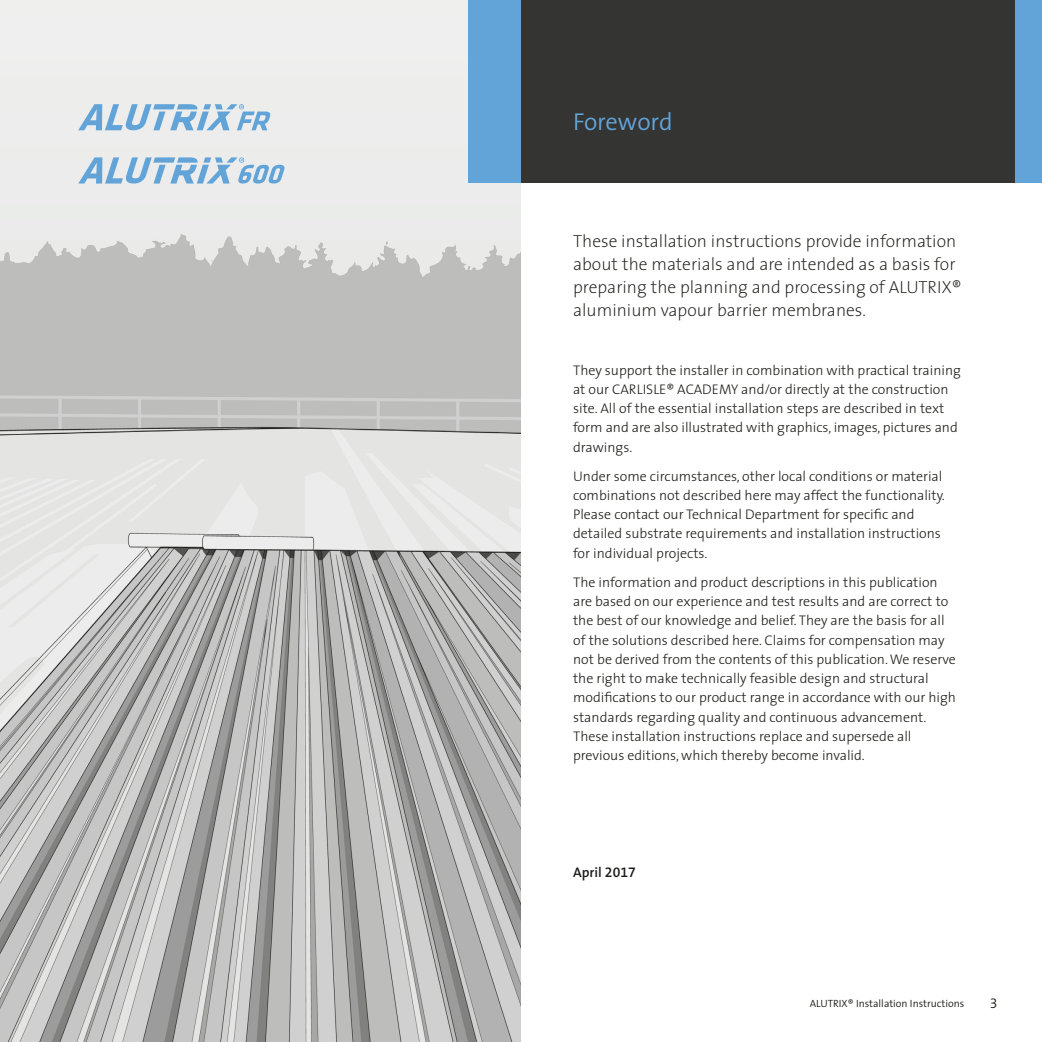
<style>
.page{position:relative;width:1042px;height:1042px;background:#fff}
.page>*{position:absolute;margin:0;border:0;box-sizing:border-box;transform-origin:0 0}
.t1{font:300 24.5px "The Sans";color:#62a4d8}
.t2{font:200 17.5px/22.8px "The Sans";color:#1d1d1b}
.t3{font:300 14px/19.2px "The Sans";color:#1d1d1b}
.t4{font:600 14px "The Sans";color:#1d1d1b}
.t5{font:14px "The Sans Semi Light Expert";color:#1d1d1b}
.t6{font:300 10.5px "The Sans";color:#1d1d1b}
.s1{font-family:"The Sans Semi Bold Expert";font-weight:400}
</style>
<div class="page">
<div style="left:0;top:0;width:521px;height:1042px;background:#edeeec"></div>
<img style="left:0;top:234px;width:521px;height:808px">
<div style="left:521px;top:0;width:521px;height:182px;background:#343433"></div>
<div style="left:1016px;top:0;width:26px;height:182px;background:#62a4d8"></div>
<div style="left:469px;top:0;width:52px;height:182px;background:#62a4d8"></div>
<svg style="left:78px;top:104px;width:193px;height:26px"></svg>
<svg style="left:78px;top:157px;width:207px;height:27px"></svg>
<h1 class="t1" style="left:573px;top:102px;width:101px">Foreword</h1>
<p class="t2" style="left:573px;top:229px;width:390px">These installation instructions provide information about the materials and are intended as a basis for preparing the planning and processing of ALUTRIX® aluminium vapour barrier membranes.</p>
<p class="t3" style="left:573px;top:360px;width:389px">They support the installer in combination with practical training at our CARLISLE® ACADEMY and/or directly at the construction site. All of the essential installation steps are described in text form and are also illustrated with graphics, images, pictures and drawings.</p>
<p class="t3" style="left:573px;top:466px;width:373px">Under some circumstances, other local conditions or material combinations not described here may affect the functionality.<br>Please contact our Technical Department for specific and detailed substrate requirements and installation instructions for individual projects.</p>
<p class="t3" style="left:573px;top:572px;width:384px">The information and product descriptions in this publication are based on our experience and test results and are correct to the best of our knowledge and belief. They are the basis for all of the solutions described here. Claims for compensation may not be derived from the contents of this publication. We reserve the right to make technically feasible design and structural modifications to our product range in accordance with our high standards regarding quality and continuous advancement.<br>These installation instructions replace and supersede all previous editions, which thereby become invalid.</p>
<p class="t4" style="left:573px;top:860px;width:64px">April <span class="s1">2017</span></p>
<p class="t6" style="left:810px;top:994px;width:156px">ALUTRIX® Installation Instructions</p>
<p class="t5" style="left:990px;top:991px;width:9px">3</p>
</div>
